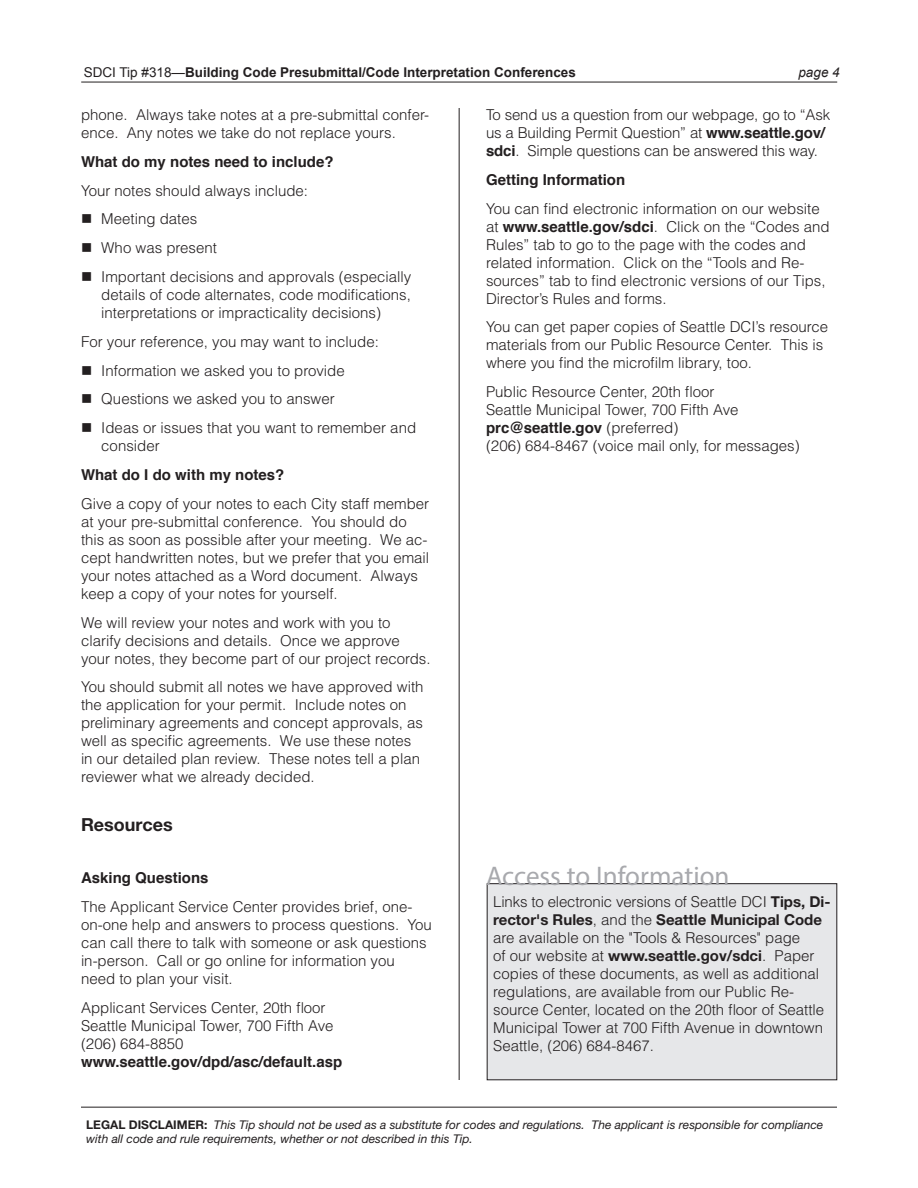
<style>
.page{position:relative;width:918px;height:1188px;background:#fff}
.page>*{position:absolute;margin:0;border:0;box-sizing:border-box;transform-origin:0 0}
.Body_text{font:27px "Myriad Pro";color:#a8a9ad}
.Subhead_1{font:700 18px "Helvetica Neue";color:#231f20}
.Body_text-2{font:300 15px/18px "Helvetica";color:#231f20}
.Body_text-3{font:700 15px "Helvetica";color:#231f20}
.t1{font:700 13.5px "Arial";color:#231f20}
.t2{font:italic 13.5px "Arial";color:#231f20}
.t3{font:italic 12px/13.5px "Helvetica Neue";color:#231f20}
.s1{font-weight:400}
.s2{font-weight:700}
.s3{font-family:"Helvetica Neue";font-weight:700}
.s4{font-weight:700;font-style:normal}
</style>
<div class="page">
<hr style="left:81px;top:82px;width:756px;height:1px;background:#231f20">
<hr style="left:81px;top:1107px;width:756px;height:1px;background:#231f20">
<hr style="left:459px;top:108px;width:1px;height:972px;background:#231f20">
<div style="left:487px;top:884px;width:350px;height:196px;background:#e6e7e9"></div>
<p class="t1" style="left:84px;top:63px;width:494px"><span class="s1">SDCI Tip #318—</span>Building Code Presubmittal/Code Interpretation Conferences</p>
<p class="t2" style="left:798px;top:63px;width:43px">page 4</p>
<p class="Body_text-2" style="left:81px;top:105px;width:350px">phone. Always take notes at a pre-submittal confer&shy;ence. Any notes we take do not replace yours.</p>
<p class="Body_text-3" style="left:81px;top:149px;width:254px">What do my notes need to include?</p>
<p class="Body_text-2" style="left:81px;top:181px;width:229px">Your notes should always include:</p>
<p class="Body_text-2" style="left:101px;top:210px;width:97px">Meeting dates</p>
<p class="Body_text-2" style="left:101px;top:239px;width:117px">Who was present</p>
<p class="Body_text-2" style="left:101px;top:267px;width:312px;text-align:justify">Important decisions and approvals (especially details of code alternates, code modifications, interpretations or impracticality decisions)</p>
<p class="Body_text-2" style="left:81px;top:332px;width:299px">For your reference, you may want to include:</p>
<p class="Body_text-2" style="left:101px;top:361px;width:245px">Information we asked you to provide</p>
<p class="Body_text-2" style="left:101px;top:390px;width:235px">Questions we asked you to answer</p>
<p class="Body_text-2" style="left:101px;top:419px;width:316px">Ideas or issues that you want to remember and consider</p>
<p class="Body_text-3" style="left:81px;top:463px;width:205px">What do I do with my notes?</p>
<p class="Body_text-2" style="left:81px;top:494px;width:350px">Give a copy of your notes to each City staff member at your pre-submittal conference. You should do this as soon as possible after your meeting. We ac&shy;cept handwritten notes, but we prefer that you email your notes attached as a Word document. Always keep a copy of your notes for yourself.</p>
<p class="Body_text-2" style="left:81px;top:613px;width:351px">We will review your notes and work with you to clarify decisions and details. Once we approve your notes, they become part of our project records.</p>
<p class="Body_text-2" style="left:81px;top:678px;width:344px">You should submit all notes we have approved with the application for your permit. Include notes on preliminary agreements and concept approvals, as well as specific agreements. We use these notes in our detailed plan review. These notes tell a plan reviewer what we already decided.</p>
<p class="Subhead_1" style="left:81px;top:813px;width:93px">Resources</p>
<p class="Body_text-3" style="left:81px;top:866px;width:129px">Asking Questions</p>
<p class="Body_text-2" style="left:81px;top:897px;width:352px">The Applicant Service Center provides brief, one&shy;on-one help and answers to process questions. You can call there to talk with someone or ask questions in-person. Call or go online for information you need to plan your visit.</p>
<p class="Body_text-2" style="left:81px;top:998px;width:263px">Applicant Services Center, 20th floor Seattle Municipal Tower, 700 Fifth Ave (206) 684-8850 <span class="s2">www.seattle.gov/dpd/asc/default.asp</span></p>
<p class="Body_text-2" style="left:486px;top:105px;width:346px">To send us a question from our webpage, go to “Ask us a Building Permit Question” at <span class="s2">www.seattle.gov/ sdci</span>. Simple questions can be answered this way.</p>
<p class="Body_text-3" style="left:486px;top:167px;width:141px">Getting Information</p>
<p class="Body_text-2" style="left:486px;top:199px;width:345px">You can find electronic information on our website at <span class="s2">www.seattle.gov/sdci</span>. Click on the “Codes and Rules” tab to go to the page with the codes and related information. Click on the “Tools and Re&shy;sources” tab to find electronic versions of our Tips, Director’s Rules and forms.</p>
<p class="Body_text-2" style="left:486px;top:318px;width:344px">You can get paper copies of Seattle DCI’s resource materials from our Public Resource Center. This is where you find the microfilm library, too.</p>
<p class="Body_text-2" style="left:486px;top:383px;width:315px">Public Resource Center, 20th floor<br>Seattle Municipal Tower, 700 Fifth Ave <span class="s2">prc@seattle.gov</span> (preferred)<br>(206) 684-8467 (voice mail only, for messages)</p>
<p class="Body_text" style="left:486px;top:859px;width:245px">Access to Information</p>
<p class="Body_text-2" style="left:493px;top:893px;width:339px">Links to electronic versions of Seattle DCI <span class="s3">Tips, Di&shy;rector's Rules</span>, and the <span class="s3">Seattle Municipal Code </span>are available on the "Tools &amp; Resources" page<br>of our website at <span class="s3">www.seattle.gov/sdci</span>. Paper copies of these documents, as well as additional regulations, are available from our Public Re&shy;source Center, located on the 20th floor of Seattle Municipal Tower at 700 Fifth Avenue in downtown Seattle, (206) 684-8467.</p>
<p class="t3" style="left:86px;top:1118px;width:739px"><span class="s4">LEGAL DISCLAIMER:</span> This Tip should not be used as a substitute for codes and regulations. The applicant is responsible for compliance with all code and rule requirements, whether or not described in this Tip.</p>
</div>
